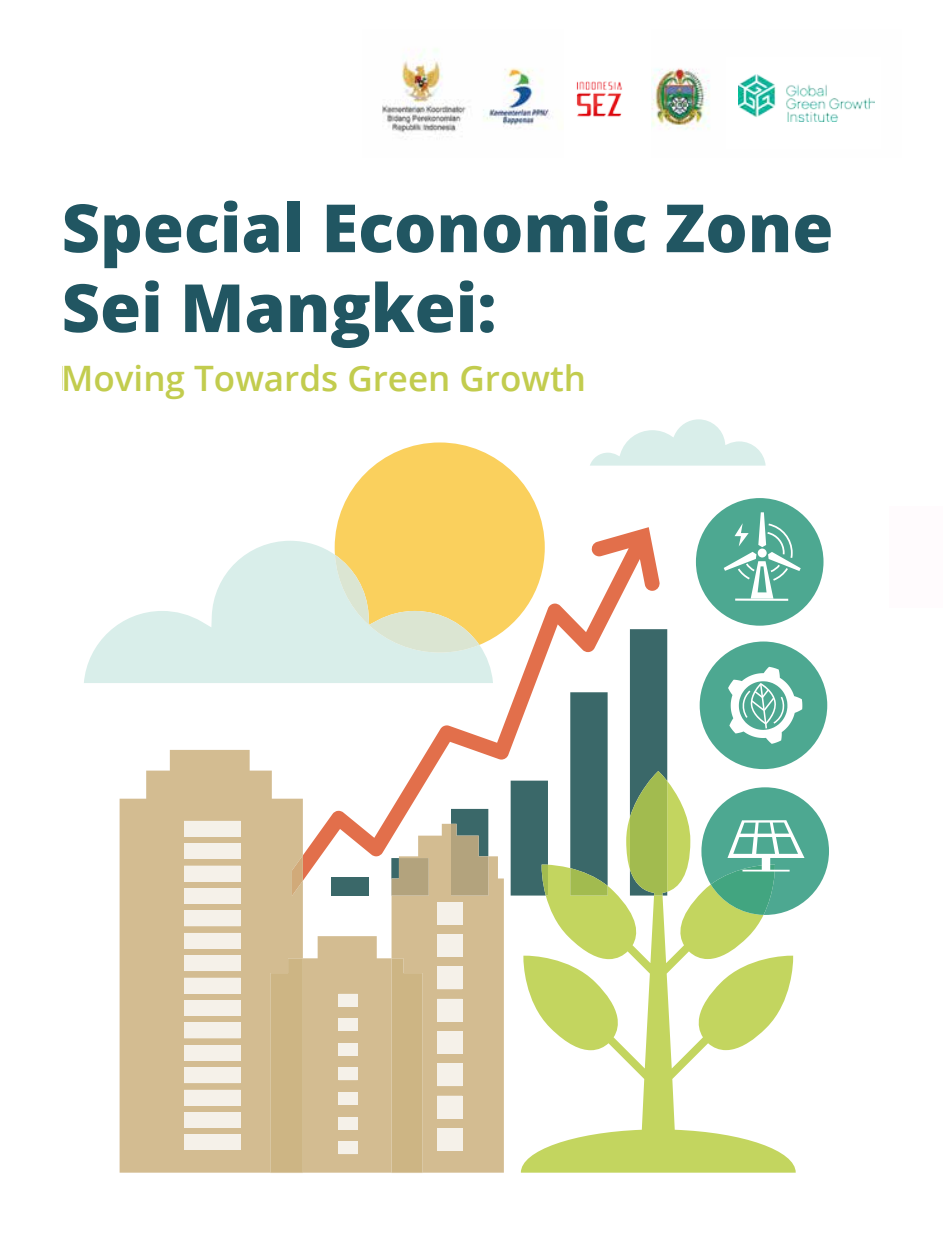
<style>
.page{position:relative;width:943px;height:1241px;background:#fff}
.page>*{position:absolute;margin:0;border:0;box-sizing:border-box;transform-origin:0 0}
.t1{font:800 66.5px/79.8px "Open Sans";color:#215662}
.t2{font:600 35px "Open Sans";color:#c2cc4e}
.t3{font:500 34.3px "Avenir Next";color:#c2cc4e}
</style>
<div class="page">
<img style="left:382px;top:49px;width:168px;height:91px">
<img style="left:651px;top:68px;width:59px;height:62px">
<svg style="left:590px;top:419px;width:175px;height:46px"></svg>
<svg style="left:84px;top:541px;width:219px;height:142px;fill:#d9eeea"></svg>
<svg style="left:336px;top:442px;width:207px;height:85px"></svg>
<svg style="left:303px;top:527px;width:357px;height:281px"></svg>
<svg style="left:521px;top:780px;width:274px;height:392px"></svg>
<svg style="left:510px;top:780px;width:38px;height:115px;background:#426e6b"></svg>
<svg style="left:570px;top:692px;width:37px;height:203px;background:#457167"></svg>
<svg style="left:630px;top:629px;width:37px;height:266px;background:#62885f"></svg>
<svg style="left:120px;top:749px;width:183px;height:423px;background:#d6c29a"></svg>
<div style="left:184px;top:820px;width:56px;height:16px;background:#f5f1e9"></div>
<div style="left:184px;top:843px;width:56px;height:15px;background:#f5f1e9"></div>
<div style="left:184px;top:865px;width:56px;height:16px;background:#f5f1e9"></div>
<div style="left:184px;top:888px;width:56px;height:15px;background:#f5f1e9"></div>
<div style="left:184px;top:910px;width:56px;height:16px;background:#f5f1e9"></div>
<div style="left:184px;top:932px;width:56px;height:16px;background:#f5f1e9"></div>
<div style="left:184px;top:955px;width:56px;height:15px;background:#f5f1e9"></div>
<div style="left:184px;top:977px;width:56px;height:16px;background:#f5f1e9"></div>
<div style="left:184px;top:1000px;width:56px;height:15px;background:#f5f1e9"></div>
<div style="left:184px;top:1022px;width:56px;height:16px;background:#f5f1e9"></div>
<div style="left:184px;top:1044px;width:56px;height:16px;background:#f5f1e9"></div>
<div style="left:184px;top:1067px;width:56px;height:15px;background:#f5f1e9"></div>
<div style="left:184px;top:1089px;width:56px;height:16px;background:#f5f1e9"></div>
<div style="left:184px;top:1111px;width:56px;height:16px;background:#f5f1e9"></div>
<div style="left:184px;top:1134px;width:56px;height:15px;background:#f5f1e9"></div>
<svg style="left:270px;top:808px;width:234px;height:364px;background:#d4c09d"></svg>
<div style="left:437px;top:901px;width:25px;height:23px;background:#f5f1e9"></div>
<div style="left:437px;top:934px;width:25px;height:22px;background:#f5f1e9"></div>
<div style="left:437px;top:966px;width:25px;height:23px;background:#f5f1e9"></div>
<div style="left:437px;top:998px;width:25px;height:23px;background:#f5f1e9"></div>
<div style="left:437px;top:1030px;width:25px;height:23px;background:#f5f1e9"></div>
<div style="left:437px;top:1063px;width:25px;height:22px;background:#f5f1e9"></div>
<div style="left:437px;top:1095px;width:25px;height:23px;background:#f5f1e9"></div>
<div style="left:437px;top:1127px;width:25px;height:23px;background:#f5f1e9"></div>
<div style="left:696px;top:498px;width:127px;height:127px;background:#4da891;border-radius:50%"></div>
<div style="left:699px;top:641px;width:128px;height:128px;background:#4da891;border-radius:50%"></div>
<hr style="left:735px;top:598px;width:53px;height:2px;background:#fff">
<svg style="left:723px;top:512px;width:77px;height:86px"></svg>
<svg style="left:728px;top:666px;width:74px;height:77px"></svg>
<svg style="left:701px;top:787px;width:128px;height:127px"></svg>
<hr style="left:742px;top:869px;width:47px;height:2px;background:#fff">
<div style="left:889px;top:506px;width:54px;height:102px;background:#fffbfd"></div>
<img style="left:739px;top:75px;width:135px;height:46px">
<img style="left:576px;top:81px;width:46px;height:36px">
<p class="t1" style="left:62px;top:184px;width:773px">Special Economic Zone<br>Sei Mangkei:</p>
<p class="t3" style="left:60px;top:348px;width:469px">MovingTowards Green Growth</p>
<p class="t2" style="left:61px;top:354px;width:526px">Moving Towards Green Growth</p>
</div>
